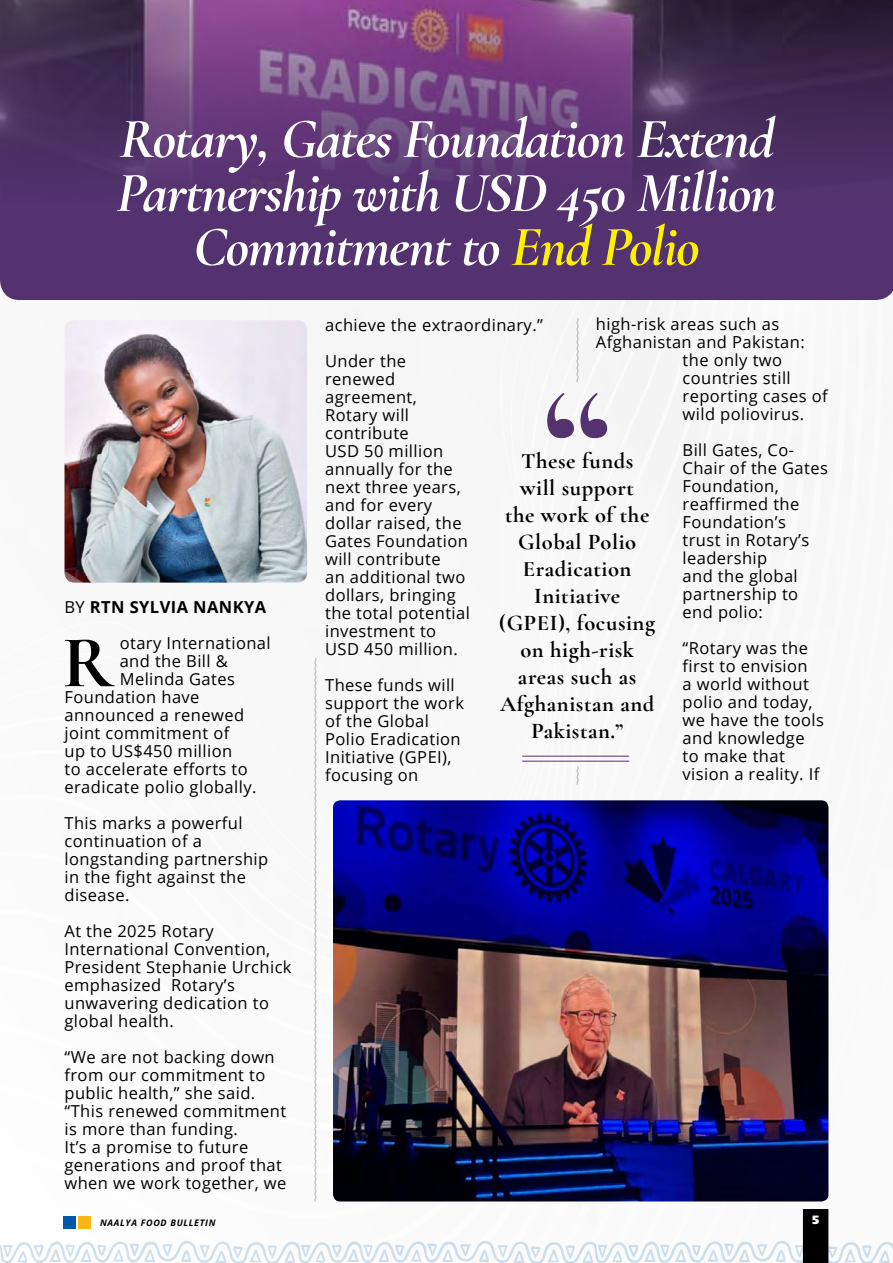
<style>
.page{position:relative;width:893px;height:1263px;background:#fff}
.page>*{position:absolute;margin:0;border:0;box-sizing:border-box;transform-origin:0 0}
.t1{font:700 74.1px "Cormorant Garamond";color:#000}
.t2{font:italic 700 57px/54px "Cormorant Garamond";letter-spacing:-.025em;color:#fff;text-align:center}
.t3{font:700 22.5px/27px "Cormorant Garamond";letter-spacing:.025em;color:#000;text-align:center}
.t4{font:16.5px/18px "Open Sans";letter-spacing:.025em;color:#000}
.t5{font:700 16.5px "Open Sans";letter-spacing:.025em;color:#000}
.t6{font:12px "Frutiger LT 95 Ult Blk";color:#fff}
.t7{font:italic 700 9px "Open Sans";letter-spacing:.075em;color:#000}
.s1{color:#fff200}
.s2{font-weight:400}
</style>
<div class="page">
<svg style="left:0;top:1209px;width:893px;height:54px"></svg>
<div style="left:64px;top:1216px;width:12px;height:13px;background:#0058a9"></div>
<div style="left:78px;top:1216px;width:13px;height:13px;background:#fdb714"></div>
<img style="left:0;top:0;width:893px;height:300px">
<svg style="left:547px;top:393px;width:60px;height:45px"></svg>
<hr style="left:522px;top:756px;width:107px;height:1px;background:#53326f">
<hr style="left:522px;top:761px;width:107px;height:1px;background:#53326f">
<svg style="left:314px;top:657px;width:3px;height:545px"></svg>
<img style="left:64px;top:320px;width:243px;height:263px">
<img style="left:333px;top:800px;width:495px;height:401px">
<svg style="left:576px;top:317px;width:3px;height:66px"></svg>
<svg style="left:576px;top:765px;width:3px;height:20px"></svg>
<h2 class="t2" style="left:116px;top:111px;width:662px">Rotary, Gates Foundation Extend<br>Partnership with USD 450 Million<br>Commitment to <span class="s1">End Polio</span></h2>
<p class="t5" style="left:64px;top:595px;width:203px"><span class="s2">BY</span> RTN SYLVIA NANKYA</p>
<h1 class="t1" style="left:62px;top:617px;width:53px">R</h1>
<p class="t4" style="left:120px;top:633px;width:153px">otary International</p>
<p class="t4" style="left:120px;top:651px;width:110px">and the Bill &amp;</p>
<p class="t4" style="left:120px;top:669px;width:117px">Melinda Gates</p>
<p class="t4" style="left:64px;top:687px;width:137px">Foundation have</p>
<p class="t4" style="left:64px;top:705px;width:181px">announced a renewed</p>
<p class="t4" style="left:64px;top:723px;width:166px">joint commitment of</p>
<p class="t4" style="left:64px;top:741px;width:169px">up to US$450 million</p>
<p class="t4" style="left:64px;top:759px;width:185px">to accelerate efforts to</p>
<p class="t4" style="left:64px;top:777px;width:193px">eradicate polio globally.</p>
<p class="t4" style="left:64px;top:813px;width:205px">This marks a powerful continuation of a longstanding partnership in the fight against the disease.</p>
<p class="t4" style="left:64px;top:921px;width:229px">At the 2025 Rotary<br>International Convention,<br>President Stephanie Urchick emphasized Rotary’s unwavering dedication to global health.</p>
<p class="t4" style="left:64px;top:1047px;width:223px">“We are not backing down from our commitment to public health,” she said. “This renewed commitment is more than funding.<br>It’s a promise to future generations and proof that when we work together, we</p>
<p class="t4" style="left:596px;top:315px;width:185px">high-risk areas such as</p>
<p class="t4" style="left:596px;top:333px;width:210px">Afghanistan and Pakistan:</p>
<p class="t4" style="left:683px;top:351px;width:101px">the only two</p>
<p class="t4" style="left:683px;top:369px;width:110px">countries still</p>
<p class="t4" style="left:683px;top:387px;width:147px">reporting cases of</p>
<p class="t4" style="left:683px;top:405px;width:123px">wild poliovirus.</p>
<p class="t4" style="left:683px;top:441px;width:147px">Bill Gates, Co-<br>Chair of the Gates<br>Foundation, reaffirmed the<br>Foundation’s trust in Rotary’s leadership<br>and the global partnership to end polio:</p>
<p class="t4" style="left:683px;top:639px;width:143px">“Rotary was the first to envision<br>a world without polio and today, we have the tools and knowledge to make that vision a reality. If</p>
<p class="t4" style="left:325px;top:306px;width:219px;line-height:36px">achieve the extraordinary.”<br>Under the</p>
<p class="t4" style="left:325px;top:369px;width:146px">renewed agreement,<br>Rotary will contribute<br>USD 50 million annually for the next three years, and for every dollar raised, the<br>Gates Foundation will contribute<br>an additional two dollars, bringing the total potential investment to<br>USD 450 million.</p>
<p class="t4" style="left:325px;top:675px;width:140px">These funds will support the work of the Global<br>Polio Eradication<br>Initiative (GPEI), focusing on</p>
<h3 class="t3" style="left:499px;top:447px;width:157px">These funds<br>will support<br>the work of the<br>Global Polio<br>Eradication<br>Initiative (GPEI), focusing on high-risk areas such as<br>Afghanistan and<br>Pakistan.”</h3>
<p class="t7" style="left:100px;top:1216px;width:117px">NAALYA FOOD BULLETIN</p>
<p class="t6" style="left:812px;top:1212px;width:9px">5</p>
</div>
